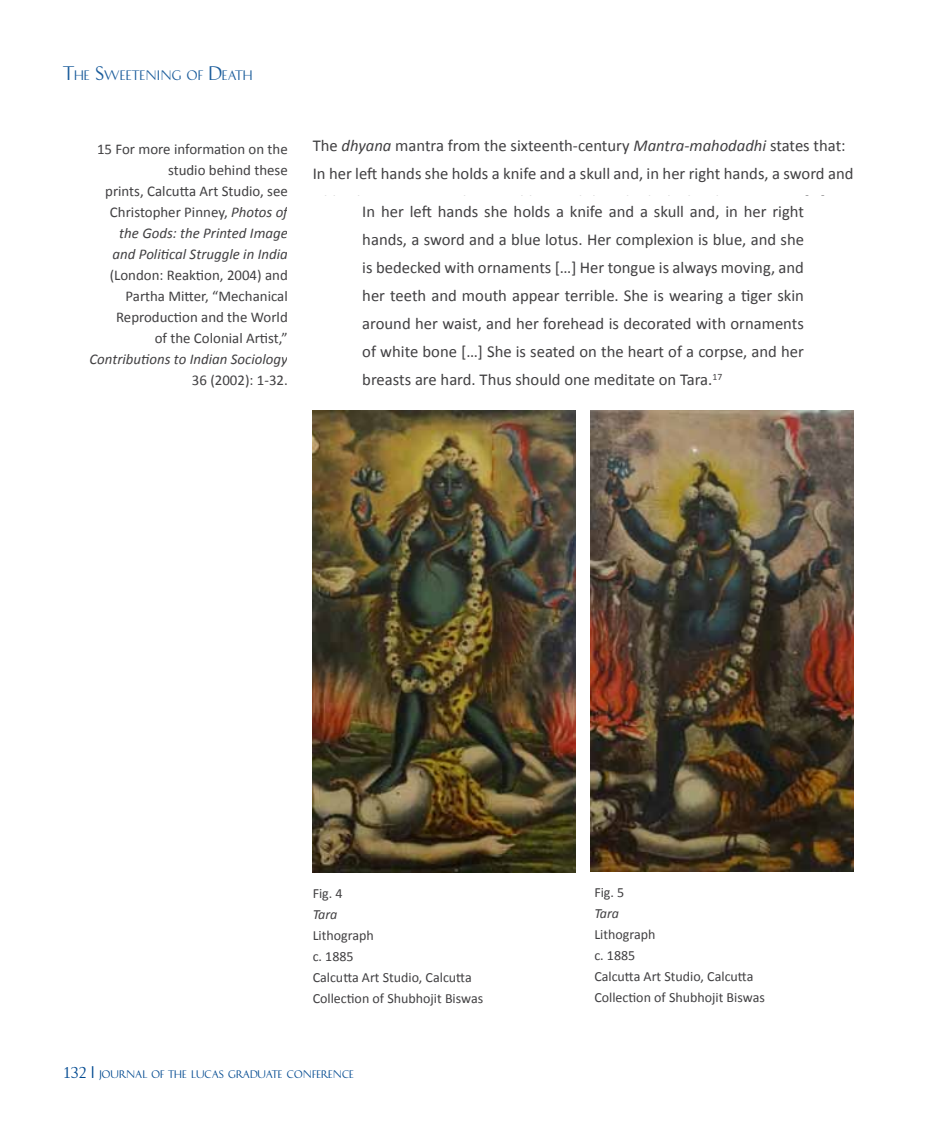
<style>
.page{position:relative;width:943px;height:1141px;background:#fff}
.page>*{position:absolute;margin:0;border:0;box-sizing:border-box;transform-origin:0 0}
.t1{font:16.62px/28px "Calibri";color:#414042}
.t2{font:14.88px/21px "Calibri";color:#414042;text-align:right}
.t3{font:14px/21px "Calibri";color:#414042}
.t4{font:12.25px "History Two";color:#1a5c9b}
.t5{font:9.8px "History Two";color:#004990}
.s1{font-size:17.5px}
.s2{font-style:italic}
.s3{font-size:14px}
</style>
<div class="page">
<img style="left:313px;top:410px;width:262px;height:462px">
<img style="left:590px;top:410px;width:263px;height:462px">
<p class="t4" style="left:63px;top:67px;width:191px"><span class="s1">T</span>HE <span class="s1">S</span>WEETENI NG OF <span class="s1">D</span>EATH</p>
<p class="t2" style="left:89px;top:138px;width:200px">15 For more information on the studio behind these<br>prints, Calcutta Art Studio, see<br>Christopher Pinney, <span class="s2">Photos of the Gods: the Printed Image<br>and Political Struggle in India </span>(London: Reaktion, 2004) and<br>Partha Mitter, “Mechanical<br>Reproduction and the World<br>of the Colonial Artist,”<br><span class="s2">Contributions to Indian Sociology<br></span>36 (2002): 1-32.</p>
<p class="t1" style="left:313px;top:131px;width:542px">The <span class="s2">dhyana</span> mantra from the sixteenth-century <span class="s2">Mantra-mahodadhi</span> states that:<br>In her left hands she holds a knife and a skull and, in her right hands, a sword and</p>
<p class="t1" style="left:362px;top:197px;width:443px;text-align:justify">In her left hands she holds a knife and a skull and, in her right hands, a sword and a blue lotus. Her complexion is blue, and she is bedecked with ornaments […] Her tongue is always moving, and her teeth and mouth appear terrible. She is wearing a tiger skin around her waist, and her forehead is decorated with ornaments of white bone […] She is seated on the heart of a corpse, and her breasts are hard. Thus should one meditate on Tara.<sup>17</sup></p>
<p class="t3" style="left:313px;top:882px;width:172px">Fig. 4<br><span class="s2">Tara<br></span>Lithograph<br>c. 1885<br>Calcutta Art Studio, Calcutta<br>Collection of Shubhojit Biswas</p>
<p class="t3" style="left:594px;top:881px;width:172px">Fig. 5<br><span class="s2">Tara<br></span>Lithograph<br>c. 1885<br>Calcutta Art Studio, Calcutta<br>Collection of Shubhojit Biswas</p>
<p class="t5" style="left:63px;top:1068px;width:292px"><span class="s3">132 |</span> JOURNAL OF THE LUCAS GRADUATE CONFERENCE</p>
</div>
